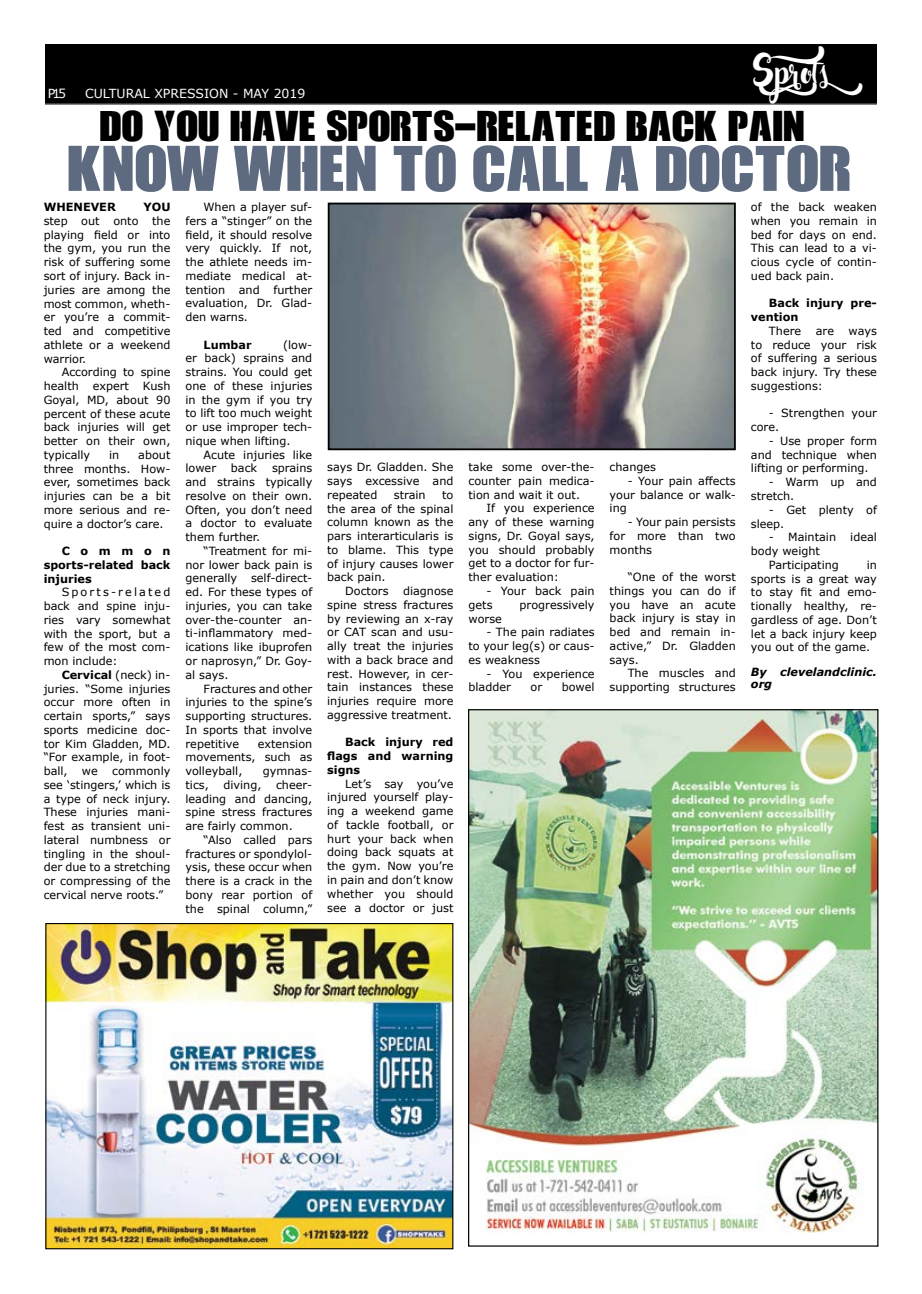
<style>
.page{position:relative;width:922px;height:1294px;background:#fff}
.page>*{position:absolute;margin:0;border:0;box-sizing:border-box;transform-origin:0 0}
.t1{font:60.38px "Call Of Ops Duty";color:#5e6a80}
.t2{font:40.38px "Call Of Ops Duty";color:#000}
.t3{font:20px "Lostin Wild";color:#fff}
.t4{font:12.5px "Verdana";color:#fff}
.t5{font:11.25px/13.8px "Verdana";color:#000;text-align:justify}
.t6{font:700 11.25px/13.8px "Verdana";color:#000;text-align:justify}
.t7{font:italic 700 11.25px/11.2px "Verdana";color:#000}
.s1{font-weight:700}
</style>
<div class="page">
<div style="left:45px;top:44px;width:831px;height:59px;background:#000"></div>
<hr style="left:45px;top:103px;width:831px;height:1px;background:#000">
<img style="left:330px;top:206px;width:402px;height:241px">
<div style="left:327px;top:203px;width:408px;height:247px;border:2px solid #000"></div>
<img style="left:470px;top:711px;width:406px;height:522px">
<img style="left:47px;top:925px;width:404px;height:322px">
<div style="left:45px;top:923px;width:408px;height:326px;border:1px solid #000"></div>
<p class="t4" style="left:48px;top:85px;width:20px">P15</p>
<p class="t4" style="left:85px;top:85px;width:222px">CULTURAL XPRESSION - MAY 2019</p>
<h3 class="t3" style="left:752px;top:68px;width:111px">SPROT S</h3>
<h2 class="t2" style="left:100px;top:110px;width:721px">DO YOU HAVE SPORTS-RELATED BACK PAIN?</h2>
<h1 class="t1" style="left:69px;top:145px;width:785px">KNOW WHEN TO CALL A DOCTOR</h1>
<p class="t6" style="left:44px;top:200px;width:74px">WHENEVER</p>
<p class="t6" style="left:143px;top:200px;width:28px">YOU</p>
<p class="t5" style="left:44px;top:214px;width:128px">step out onto the playing field or into the gym, you run the risk of suffering some sort of injury. Back in&shy;juries are among the most common, wheth&shy;er you’re a commit&shy;ted and competitive athlete or a weekend warrior.</p>
<p class="t5" style="left:44px;top:365px;width:128px;text-indent:18px">According to spine health expert Kush Goyal, MD, about 90 percent of these acute back injuries will get better on their own, typically</p>
<p class="t5" style="left:44px;top:448px;width:128px;text-indent:95px">about three months. How&shy;ever, sometimes back injuries can be a bit more serious and re&shy;quire a doctor’s care.</p>
<p class="t6" style="left:44px;top:544px;width:128px;text-indent:18px">Common sports-related back injuries</p>
<p class="t5" style="left:44px;top:585px;width:128px;text-indent:18px">Sports-related back and spine inju&shy;ries vary somewhat with the sport, but a few of the most com&shy;mon include:</p>
<p class="t5" style="left:44px;top:668px;width:128px;text-indent:18px"><span class="s1">Cervical</span> (neck) in&shy;juries. “Some injuries occur more often in certain sports,” says sports medicine doc&shy;tor Kim Gladden, MD. “For example, in foot&shy;ball,</p>
<p class="t5" style="left:109px;top:448px;width:12px">in</p>
<p class="t5" style="left:44px;top:764px;width:128px;text-indent:68px">commonly see ‘stingers,’ which is a type of neck injury.<br>These injuries mani&shy;fest as transient uni&shy;lateral numbness or tingling in the shoul&shy;der due to a stretching or compressing of the cervical nerve roots.”</p>
<p class="t5" style="left:82px;top:764px;width:17px">we</p>
<p class="t5" style="left:185px;top:200px;width:128px;text-indent:18px">When a player suf&shy;fers a “stinger” on the field, it should resolve very quickly. If not, the athlete needs im&shy;mediate medical at&shy;tention and further evaluation, Dr. Glad&shy;den warns.</p>
<p class="t6" style="left:203px;top:338px;width:50px">Lumbar</p>
<p class="t5" style="left:185px;top:338px;width:128px;text-indent:97px">(low&shy;er back) sprains and strains. You could get one of these injuries in the gym if you try to lift too much weight or use improper tech&shy;nique when lifting.</p>
<p class="t5" style="left:185px;top:448px;width:128px;text-indent:18px">Acute injuries like lower</p>
<p class="t5" style="left:231px;top:461px;width:28px">back</p>
<p class="t5" style="left:185px;top:461px;width:128px;text-indent:86px">sprains and strains typically resolve on their own.<br>Often, you don’t need a doctor to evaluate them further.</p>
<p class="t5" style="left:185px;top:544px;width:128px;text-indent:18px">“Treatment for mi&shy;nor lower back pain is generally self-direct&shy;ed. For these types of injuries, you can take over-the-counter an&shy;ti-inflammatory med&shy;ications like ibuprofen or naprosyn,” Dr. Goy&shy;al says.</p>
<p class="t5" style="left:185px;top:681px;width:128px;text-indent:18px">Fractures and other injuries to the spine’s supporting structures.<br>In sports that involve repetitive</p>
<p class="t5" style="left:185px;top:736px;width:128px;text-indent:72px">extension movements, such as volleyball,</p>
<p class="t5" style="left:263px;top:764px;width:51px">gymnas-</p>
<p class="t5" style="left:185px;top:778px;width:25px">tics,</p>
<p class="t5" style="left:223px;top:778px;width:40px">diving,</p>
<p class="t5" style="left:185px;top:778px;width:128px;text-indent:91px">cheer&shy;leading and dancing, spine stress fractures are fairly common.</p>
<p class="t5" style="left:185px;top:833px;width:128px;text-indent:18px">“Also called pars fractures or spondylol&shy;ysis, these occur when there is a crack in the bony rear portion of the spinal column,”</p>
<p class="t5" style="left:327px;top:460px;width:128px">says Dr. Gladden. She says excessive and repeated</p>
<p class="t5" style="left:394px;top:488px;width:33px">strain</p>
<p class="t5" style="left:442px;top:488px;width:13px">to</p>
<p class="t5" style="left:327px;top:502px;width:128px">the area of the spinal</p>
<p class="t5" style="left:327px;top:515px;width:128px">column known as the</p>
<p class="t5" style="left:327px;top:529px;width:128px">pars interarticularis is</p>
<p class="t5" style="left:327px;top:543px;width:128px">to blame. This type</p>
<p class="t5" style="left:327px;top:557px;width:128px">of injury causes lower</p>
<p class="t5" style="left:327px;top:570px;width:60px">back pain.</p>
<p class="t5" style="left:345px;top:584px;width:45px">Doctors</p>
<p class="t5" style="left:327px;top:584px;width:128px;text-indent:76px">diagnose spine stress fractures by reviewing an x-ray or CAT scan and usu&shy;ally treat the injuries with a back brace and rest. However, in cer&shy;tain instances these injuries require more aggressive treatment.</p>
<p class="t6" style="left:327px;top:735px;width:128px;text-indent:18px">Back injury red flags and warning signs</p>
<p class="t5" style="left:327px;top:777px;width:128px;text-indent:18px">Let’s say you’ve injured yourself play&shy;ing a weekend game of tackle football, or hurt your back when doing back squats at the gym. Now you’re in pain and don’t know whether you should see a doctor or just</p>
<p class="t5" style="left:468px;top:460px;width:128px">take some over-the&shy;counter pain medica&shy;tion and wait it out.</p>
<p class="t5" style="left:468px;top:501px;width:128px;text-indent:18px">If you experience any of these warning signs, Dr. Goyal says, you should probably get to a doctor for fur&shy;ther evaluation:</p>
<p class="t5" style="left:468px;top:584px;width:128px;text-indent:18px">- Your back pain gets</p>
<p class="t5" style="left:519px;top:598px;width:76px">progressively</p>
<p class="t5" style="left:468px;top:611px;width:35px">worse</p>
<p class="t5" style="left:468px;top:625px;width:128px;text-indent:18px">- The pain radiates to your leg(s) or caus&shy;es weakness</p>
<p class="t5" style="left:468px;top:666px;width:128px;text-indent:18px">- You experience bladder</p>
<p class="t5" style="left:530px;top:680px;width:13px">or</p>
<p class="t5" style="left:561px;top:680px;width:34px">bowel</p>
<p class="t5" style="left:609px;top:460px;width:48px">changes</p>
<p class="t5" style="left:609px;top:474px;width:128px;text-indent:18px">- Your pain affects your balance or walk&shy;ing</p>
<p class="t5" style="left:609px;top:515px;width:128px;text-indent:18px">- Your pain persists for more than two months</p>
<p class="t5" style="left:609px;top:570px;width:128px;text-indent:18px">“One of the worst things you can do if you have an acute back injury is stay in bed and remain in&shy;active,” Dr. Gladden says.</p>
<p class="t5" style="left:609px;top:666px;width:128px;text-align:right">The muscles and supporting structures</p>
<p class="t5" style="left:750px;top:200px;width:127px">of the back weaken when you remain in bed for days on end.<br>This can lead to a vi&shy;cious cycle of contin&shy;ued back pain.</p>
<p class="t6" style="left:750px;top:296px;width:127px;text-indent:18px">Back injury pre&shy;vention</p>
<p class="t5" style="left:768px;top:324px;width:34px">There</p>
<p class="t5" style="left:815px;top:324px;width:20px">are</p>
<p class="t5" style="left:750px;top:324px;width:127px;text-indent:98px">ways to reduce your risk of suffering a serious back injury. Try these suggestions:</p>
<p class="t5" style="left:750px;top:406px;width:127px;text-indent:18px">- Strengthen your core.</p>
<p class="t5" style="left:750px;top:434px;width:127px;text-indent:18px">- Use proper form and technique when lifting or performing.</p>
<p class="t5" style="left:750px;top:475px;width:127px;text-indent:18px">- Warm up and stretch.</p>
<p class="t5" style="left:750px;top:503px;width:127px;text-indent:18px">- Get plenty of sleep.</p>
<p class="t5" style="left:768px;top:530px;width:69px">- Maintain</p>
<p class="t5" style="left:850px;top:530px;width:28px">ideal</p>
<p class="t5" style="left:768px;top:544px;width:71px;text-indent:-18px">body weight<br>Participating</p>
<p class="t5" style="left:750px;top:558px;width:127px;text-indent:116px">in sports is a great way to stay fit and emo&shy;tionally healthy, re&shy;gardless of age. Don’t let a back injury keep you out of the game.</p>
<p class="t7" style="left:750px;top:666px;width:127px">By clevelandclinic. org</p>
</div>
